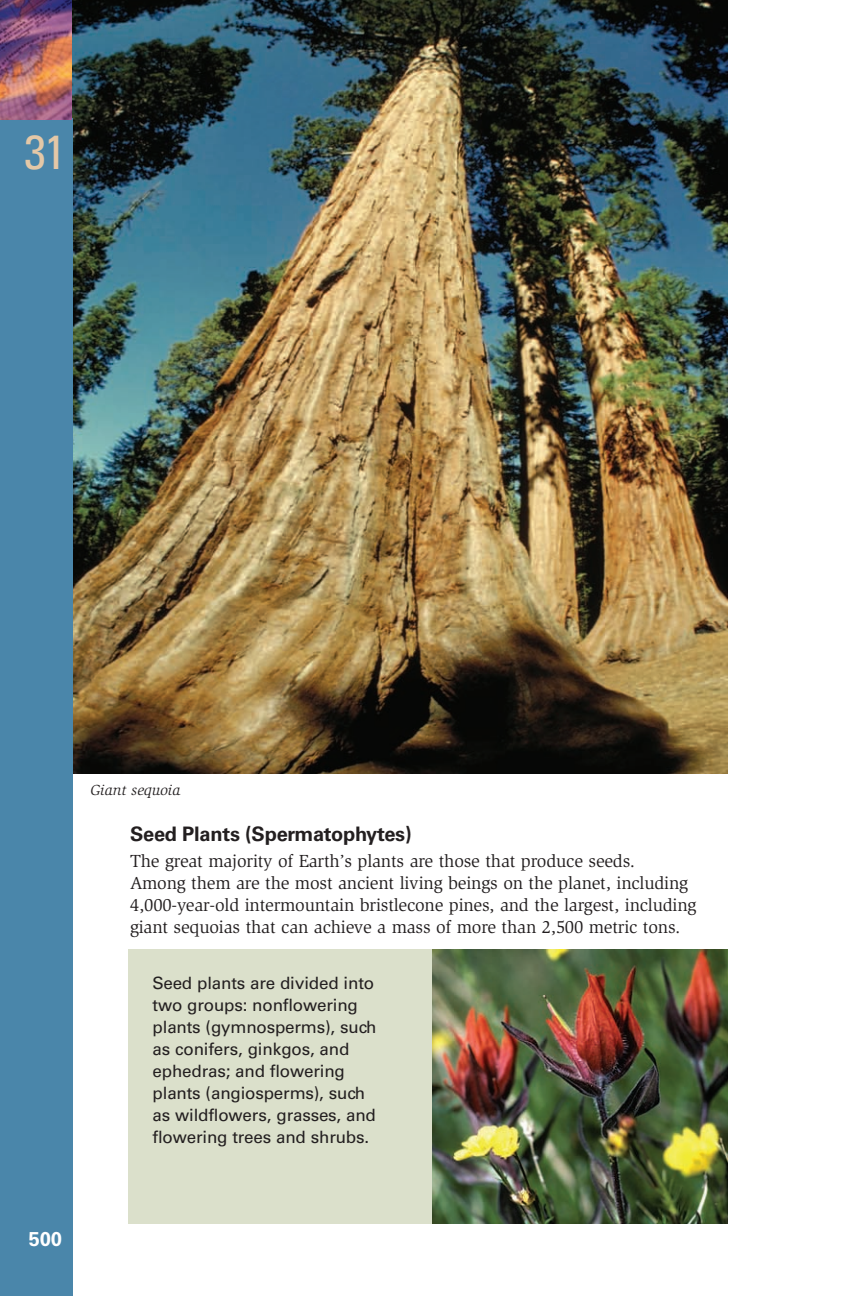
<style>
.page{position:relative;width:864px;height:1296px;background:#fff}
.page>*{position:absolute;margin:0;border:0;box-sizing:border-box;transform-origin:0 0}
.t1{font:condensed 48px "Univers";color:#e4c8a7}
.t2{font:700 20px "Univers";letter-spacing:-.01em;color:#231f20}
.t3{font:700 20px "Univers";color:#fff}
.t4{font:18px/22px "Slimbach";letter-spacing:-.01em;color:#231f20}
.t5{font:17px/22px "Univers";letter-spacing:-.01em;color:#231f20}
.t6{font:italic 15px "Slimbach";color:#231f20}
</style>
<div class="page">
<img style="left:0;top:0;width:728px;height:1296px">
<h1 class="t1" style="left:24px;top:134px;width:43px">31</h1>
<p class="t6" style="left:91px;top:784px;width:91px">Giant sequoia</p>
<p class="t2" style="left:130px;top:827px;width:283px">Seed Plants (Spermatophytes)</p>
<p class="t4" style="left:130px;top:851px;width:568px">The great majority of Earth’s plants are those that produce seeds.<br>Among them are the most ancient living beings on the planet, including 4,000-year-old intermountain bristlecone pines, and the largest, including giant sequoias that can achieve a mass of more than 2,500 metric tons.</p>
<p class="t5" style="left:153px;top:973px;width:225px">Seed plants are divided into two groups: nonflowering plants (gymnosperms), such as conifers, ginkgos, and ephedras; and flowering plants (angiosperms), such as wildflowers, grasses, and flowering trees and shrubs.</p>
<p class="t3" style="left:29px;top:1232px;width:35px">500</p>
</div>
